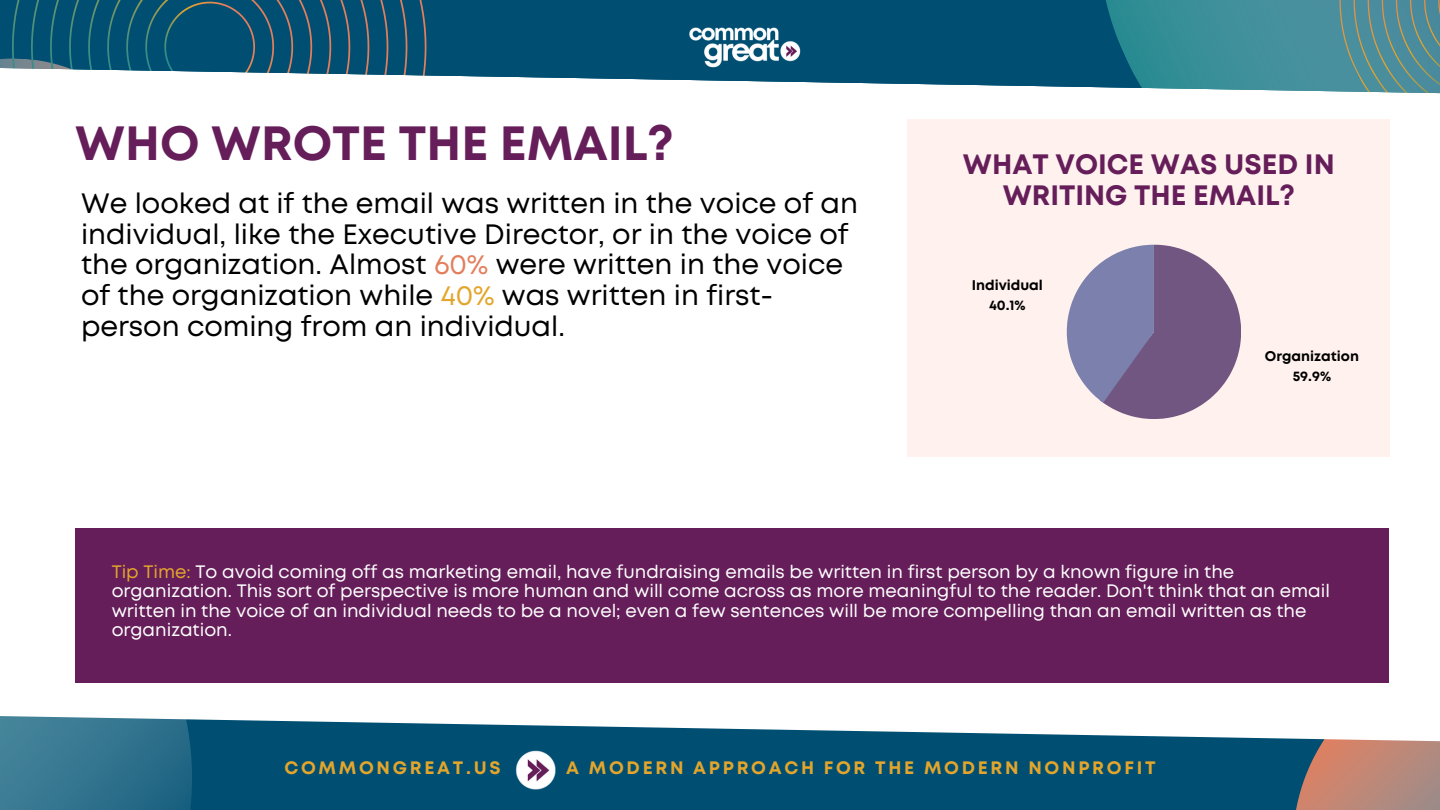
<style>
.page{position:relative;width:1440px;height:810px;background:#004f72}
.page>*{position:absolute;margin:0;border:0;box-sizing:border-box;transform-origin:0 0}
.t1{font:700 48px "Mont";color:#651e59}
.t2{font:28px/30.8px "Mont";color:#000}
.t3{font:700 28px/30.8px "Mont";color:#651e59;text-align:center}
.t4{font:18px/19.5px "Mont";color:#fff}
.t5{font:700 18px "Mont";letter-spacing:.15em;color:#e3a52b}
.t6{font:700 14px/19.6px "Mont";color:#000;text-align:center}
.s1{color:#e37e5d}
.s2{color:#e3a52b}
</style>
<div class="page">
<svg style="left:1106px;top:0;width:179px;height:68px;background:#358a95"></svg>
<svg style="left:0;top:0;width:427px;height:68px"></svg>
<img style="left:689px;top:27px;width:112px;height:41px">
<img style="left:515px;top:750px;width:41px;height:40px">
<svg style="left:1285px;top:0;width:155px;height:68px;background:#528e97"></svg>
<svg style="left:1296px;top:742px;width:144px;height:68px;background:#b08275"></svg>
<svg style="left:0;top:742px;width:192px;height:68px;background:#30728d"></svg>
<div style="left:0;top:68px;width:1440px;height:674px;background:#fff"></div>
<div style="left:908px;top:119px;width:482px;height:338px;background:#fff2ee"></div>
<div style="left:75px;top:528px;width:1314px;height:154px;background:#651e59"></div>
<svg style="left:1067px;top:245px;width:174px;height:174px"></svg>
<h1 class="t1" style="left:75px;top:125px;width:600px">WHO WROTE THE EMAIL?</h1>
<p class="t2" style="left:81px;top:190px;width:779px">We looked at if the email was written in the voice of an individual, like the Executive Director, or in the voice of the organization. Almost <span class="s1">60%</span> were written in the voice of the organization while <span class="s2">40%</span> was written in first&shy;person coming from an individual.</p>
<h2 class="t3" style="left:963px;top:151px;width:373px">WHAT VOICE WAS USED IN<br>WRITING THE EMAIL?</h2>
<p class="t6" style="left:972px;top:276px;width:73px">Individual<br>40.1%</p>
<p class="t6" style="left:1265px;top:348px;width:96px">Organization<br>59.9%</p>
<p class="t4" style="left:112px;top:563px;width:1220px"><span class="s2">Tip Time:</span> To avoid coming off as marketing email, have fundraising emails be written in first person by a known figure in the organization. This sort of perspective is more human and will come across as more meaningful to the reader. Don't think that an email written in the voice of an individual needs to be a novel; even a few sentences will be more compelling than an email written as the organization.</p>
<p class="t5" style="left:284px;top:761px;width:218px">COMMONGREAT.US</p>
<p class="t5" style="left:566px;top:761px;width:591px">A MODERN APPROACH FOR THE MODERN NONPROFIT</p>
</div>
